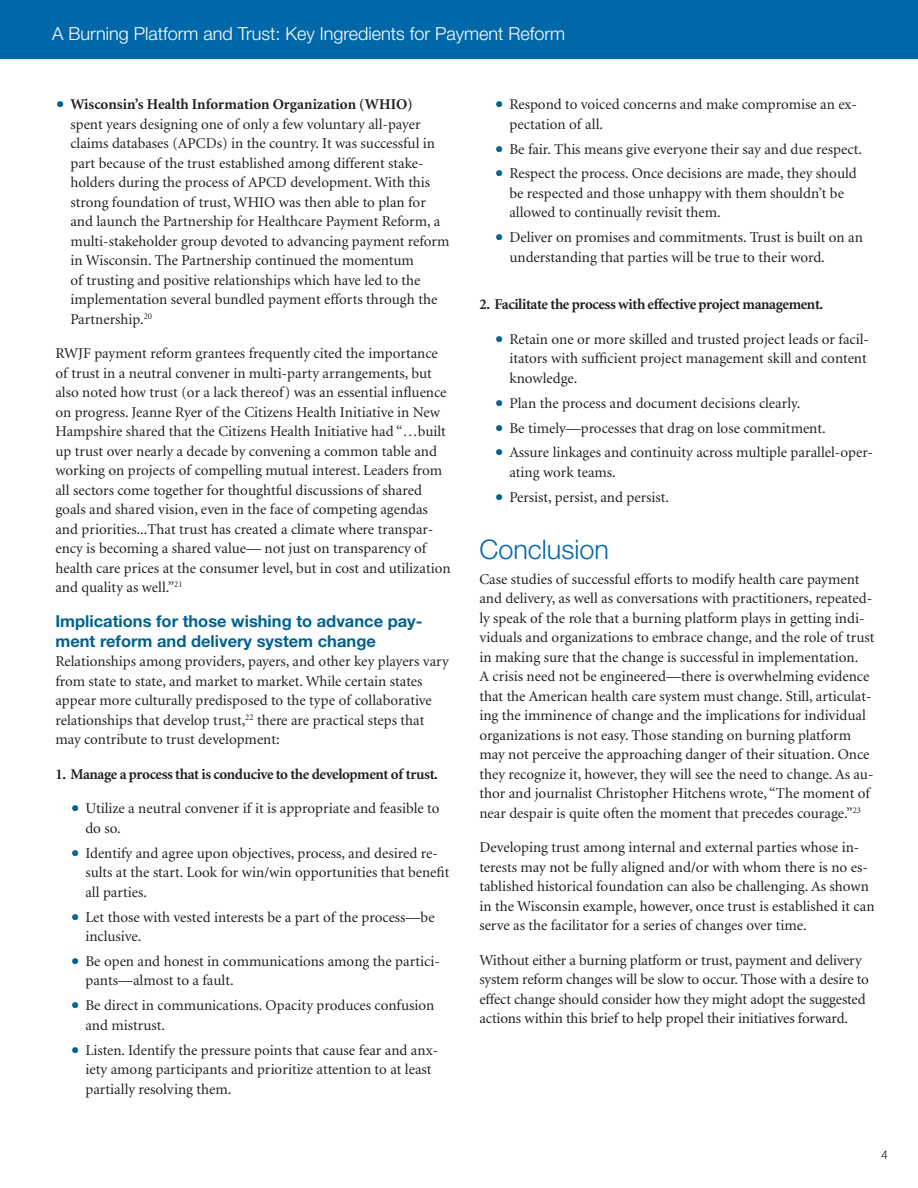
<style>
.page{position:relative;width:918px;height:1188px;background:#fff}
.page>*{position:absolute;margin:0;border:0;box-sizing:border-box;transform-origin:0 0}
.ROI_sub{font:300 27px "Helvetica Neue LT Std";color:#0068a9}
.t1{font:300 18px "Helvetica Neue LT Std";color:#fff}
.NEW_sub{font:700 16.5px/19.8px "Helvetica Neue LT Std";color:#00628e}
.NEW_body{font:15px/19.5px "Minion";color:#231f20}
.NEW_body-2{font:700 15px "Minion";letter-spacing:-.025em;color:#231f20}
.t2{font:300 12px "Helvetica";color:#231f20}
.s1{color:#00628e}
.s2{font-weight:700}
</style>
<div class="page">
<div style="left:0;top:0;width:918px;height:59px;background:#0068a9"></div>
<p class="t1" style="left:52px;top:23px;width:515px">A Burning Platform and Trust: Key Ingredients for Payment Reform</p>
<p class="NEW_body" style="left:70px;top:95px;width:381px;text-indent:-15px"><span class="s1">•</span> <span class="s2">Wisconsin’s Health Information Organization (WHIO)<br></span>spent years designing one of only a few voluntary all-payer claims databases (APCDs) in the country. It was successful in part because of the trust established among different stake&shy;holders during the process of APCD development. With this strong foundation of trust, WHIO was then able to plan for and launch the Partnership for Healthcare Payment Reform, a multi-stakeholder group devoted to advancing payment reform in Wisconsin. The Partnership continued the momentum<br>of trusting and positive relationships which have led to the implementation several bundled payment efforts through the Partnership.<sup>20</sup></p>
<p class="NEW_body" style="left:55px;top:344px;width:397px">RWJF payment reform grantees frequently cited the importance of trust in a neutral convener in multi-party arrangements, but also noted how trust (or a lack thereof) was an essential influence on progress. Jeanne Ryer of the Citizens Health Initiative in New Hampshire shared that the Citizens Health Initiative had “…built up trust over nearly a decade by convening a common table and working on projects of compelling mutual interest. Leaders from all sectors come together for thoughtful discussions of shared goals and shared vision, even in the face of competing agendas and priorities...That trust has created a climate where transpar&shy;ency is becoming a shared value— not just on transparency of health care prices at the consumer level, but in cost and utilization and quality as well.”<sup>21</sup></p>
<p class="NEW_sub" style="left:55px;top:611px;width:369px">Implications for those wishing to advance pay&shy;ment reform and delivery system change</p>
<p class="NEW_body" style="left:55px;top:652px;width:395px">Relationships among providers, payers, and other key players vary from state to state, and market to market. While certain states appear more culturally predisposed to the type of collaborative relationships that develop trust,<sup>22</sup> there are practical steps that may contribute to trust development:</p>
<p class="NEW_body-2" style="left:55px;top:766px;width:384px">1. Manage a process that is conducive to the development of trust.</p>
<p class="NEW_body" style="left:85px;top:799px;width:356px;text-indent:-15px"><span class="s1">•</span> Utilize a neutral convener if it is appropriate and feasible to do so.</p>
<p class="NEW_body" style="left:85px;top:844px;width:366px;text-indent:-15px"><span class="s1">•</span> Identify and agree upon objectives, process, and desired re&shy;sults at the start. Look for win/win opportunities that benefit all parties.</p>
<p class="NEW_body" style="left:85px;top:907px;width:351px;text-indent:-15px"><span class="s1">•</span> Let those with vested interests be a part of the process—be inclusive.</p>
<p class="NEW_body" style="left:85px;top:952px;width:356px;text-indent:-15px"><span class="s1">•</span> Be open and honest in communications among the partici&shy;pants—almost to a fault.</p>
<p class="NEW_body" style="left:85px;top:996px;width:350px;text-indent:-15px"><span class="s1">•</span> Be direct in communications. Opacity produces confusion and mistrust.</p>
<p class="NEW_body" style="left:85px;top:1041px;width:354px;text-indent:-15px"><span class="s1">•</span> Listen. Identify the pressure points that cause fear and anx&shy;iety among participants and prioritize attention to at least partially resolving them.</p>
<p class="NEW_body" style="left:509px;top:95px;width:349px;text-indent:-15px"><span class="s1">•</span> Respond to voiced concerns and make compromise an ex&shy;pectation of all.</p>
<p class="NEW_body" style="left:494px;top:139px;width:369px"><span class="s1">•</span> Be fair. This means give everyone their say and due respect.</p>
<p class="NEW_body" style="left:509px;top:164px;width:349px;text-indent:-15px"><span class="s1">•</span> Respect the process. Once decisions are made, they should be respected and those unhappy with them shouldn’t be allowed to continually revisit them.</p>
<p class="NEW_body" style="left:509px;top:228px;width:355px;text-indent:-15px"><span class="s1">•</span> Deliver on promises and commitments. Trust is built on an understanding that parties will be true to their word.</p>
<p class="NEW_body-2" style="left:479px;top:297px;width:345px">2. Facilitate the process with effective project management.</p>
<p class="NEW_body" style="left:509px;top:330px;width:361px;text-indent:-15px"><span class="s1">•</span> Retain one or more skilled and trusted project leads or facil&shy;itators with sufficient project management skill and content knowledge.</p>
<p class="NEW_body" style="left:494px;top:394px;width:308px"><span class="s1">•</span> Plan the process and document decisions clearly.</p>
<p class="NEW_body" style="left:494px;top:418px;width:333px"><span class="s1">•</span> Be timely—processes that drag on lose commitment.</p>
<p class="NEW_body" style="left:509px;top:443px;width:365px;text-indent:-15px"><span class="s1">•</span> Assure linkages and continuity across multiple parallel-oper&shy;ating work teams.</p>
<p class="NEW_body" style="left:494px;top:488px;width:176px"><span class="s1">•</span> Persist, persist, and persist.</p>
<p class="ROI_sub" style="left:479px;top:533px;width:131px">Conclusion</p>
<p class="NEW_body" style="left:479px;top:570px;width:397px">Case studies of successful efforts to modify health care payment and delivery, as well as conversations with practitioners, repeated&shy;ly speak of the role that a burning platform plays in getting indi&shy;viduals and organizations to embrace change, and the role of trust in making sure that the change is successful in implementation.<br>A crisis need not be engineered—there is overwhelming evidence that the American health care system must change. Still, articulat&shy;ing the imminence of change and the implications for individual organizations is not easy. Those standing on burning platform may not perceive the approaching danger of their situation. Once they recognize it, however, they will see the need to change. As au&shy;thor and journalist Christopher Hitchens wrote, “The moment of near despair is quite often the moment that precedes courage.”<sup>23</sup></p>
<p class="NEW_body" style="left:479px;top:838px;width:397px">Developing trust among internal and external parties whose in&shy;terests may not be fully aligned and/or with whom there is no es&shy;tablished historical foundation can also be challenging. As shown in the Wisconsin example, however, once trust is established it can serve as the facilitator for a series of changes over time.</p>
<p class="NEW_body" style="left:479px;top:951px;width:391px">Without either a burning platform or trust, payment and delivery system reform changes will be slow to occur. Those with a desire to effect change should consider how they might adopt the suggested actions within this brief to help propel their initiatives forward.</p>
<p class="t2" style="left:881px;top:1144px;width:8px">4</p>
</div>
